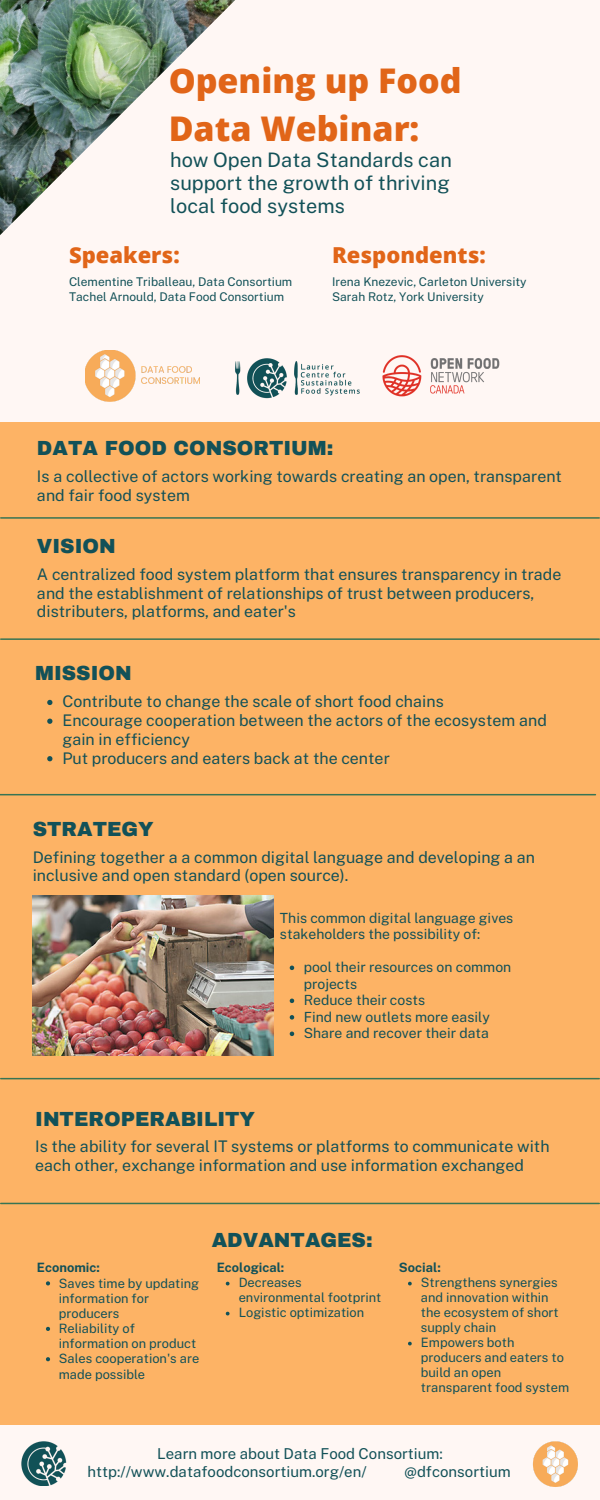
<style>
.page{position:relative;width:600px;height:1500px;background:#fdb365}
.page>*{position:absolute;margin:0;border:0;box-sizing:border-box;transform-origin:0 0}
.t1{font:800 34px/47.2px "Open Sans";color:#e16518}
.t2{font:800 22px "Open Sans";color:#e16518}
.t3{font:900 20px "Archivo";color:#125158}
.t4{font:20px/23.2px "Public Sans";color:#125158;text-align:justify}
.t5{font:16px/18.8px "Public Sans";color:#125158}
.t6{font:15px "Public Sans";color:#125158}
.t7{font:14px/16.5px "Public Sans";color:#125158}
.t8{font:12.9px/15px "Public Sans";color:#125158}
.t9{font:700 12.9px "Public Sans";color:#125158}
.t10{font:12px "Public Sans";color:#125158}
</style>
<div class="page">
<div style="left:0;top:0;width:600px;height:422px;background:#fff7f4"></div>
<div style="left:0;top:1426px;width:600px;height:74px;background:#fff7f4"></div>
<hr style="left:1px;top:638px;width:598px;height:2px;background:#377453">
<hr style="left:1px;top:1078px;width:598px;height:1px;background:#377453">
<hr style="left:1px;top:517px;width:598px;height:2px;background:#377453">
<hr style="left:0;top:794px;width:595px;height:1px;background:#377453">
<hr style="left:1px;top:1203px;width:598px;height:1px;background:#377453">
<img style="left:383px;top:356px;width:116px;height:40px">
<img style="left:85px;top:350px;width:115px;height:52px">
<img style="left:235px;top:358px;width:125px;height:41px">
<img style="left:0;top:0;width:235px;height:235px">
<img style="left:33px;top:895px;width:241px;height:161px">
<img style="left:533px;top:1441px;width:45px;height:46px">
<img style="left:21px;top:1441px;width:46px;height:45px">
<svg style="left:47px;top:700px;width:5px;height:5px"></svg>
<svg style="left:47px;top:719px;width:5px;height:5px"></svg>
<svg style="left:47px;top:756px;width:5px;height:5px"></svg>
<svg style="left:290px;top:966px;width:4px;height:4px"></svg>
<svg style="left:290px;top:999px;width:4px;height:4px"></svg>
<svg style="left:290px;top:1015px;width:4px;height:5px"></svg>
<svg style="left:290px;top:1032px;width:4px;height:4px"></svg>
<svg style="left:46px;top:1281px;width:4px;height:4px"></svg>
<svg style="left:46px;top:1327px;width:4px;height:4px"></svg>
<svg style="left:46px;top:1357px;width:4px;height:4px"></svg>
<svg style="left:226px;top:1282px;width:4px;height:3px"></svg>
<svg style="left:226px;top:1312px;width:4px;height:3px"></svg>
<svg style="left:408px;top:1282px;width:4px;height:3px"></svg>
<svg style="left:408px;top:1342px;width:4px;height:3px"></svg>
<p class="t1" style="left:169px;top:57px;width:294px">Opening up Food<br>Data Webinar:</p>
<p class="t4" style="left:170px;top:148px;width:283px">how Open Data Standards can support the growth of thriving local food systems</p>
<p class="t2" style="left:69px;top:239px;width:112px">Speakers:</p>
<p class="t2" style="left:332px;top:239px;width:155px">Respondents:</p>
<p class="t10" style="left:69px;top:275px;width:225px">Clementine Triballeau, Data Consortium</p>
<p class="t10" style="left:69px;top:289px;width:217px">Tachel Arnould, Data Food Consortium</p>
<p class="t10" style="left:332px;top:275px;width:196px">Irena Knezevic, Carleton University</p>
<p class="t10" style="left:332px;top:289px;width:153px">Sarah Rotz, York University</p>
<p class="t3" style="left:37px;top:438px;width:298px">DATA FOOD CONSORTIUM:</p>
<p class="t5" style="left:37px;top:467px;width:527px">Is a collective of actors working towards creating an open, transparent and fair food system</p>
<p class="t3" style="left:37px;top:536px;width:80px">VISION</p>
<p class="t5" style="left:37px;top:565px;width:526px">A centralized food system platform that ensures transparency in trade and the establishment of relationships of trust between producers, distributers, platforms, and eater's</p>
<p class="t3" style="left:35px;top:663px;width:98px">MISSION</p>
<p class="t5" style="left:62px;top:692px;width:383px">Contribute to change the scale of short food chains</p>
<p class="t5" style="left:62px;top:711px;width:486px">Encourage cooperation between the actors of the ecosystem and gain in efficiency</p>
<p class="t5" style="left:62px;top:748px;width:329px">Put producers and eaters back at the center</p>
<p class="t3" style="left:33px;top:818px;width:123px">STRATEGY</p>
<p class="t5" style="left:33px;top:847px;width:504px">Defining together a a common digital language and developing a an inclusive and open standard (open source).</p>
<p class="t7" style="left:280px;top:910px;width:235px">This common digital language gives stakeholders the possibility of:</p>
<p class="t7" style="left:304px;top:959px;width:209px">pool their resources on common projects</p>
<p class="t7" style="left:304px;top:992px;width:123px">Reduce their costs</p>
<p class="t7" style="left:304px;top:1009px;width:188px">Find new outlets more easily</p>
<p class="t7" style="left:304px;top:1025px;width:187px">Share and recover their data</p>
<p class="t3" style="left:35px;top:1108px;width:221px">INTEROPERABILITY</p>
<p class="t5" style="left:35px;top:1137px;width:516px">Is the ability for several IT systems or platforms to communicate with each other, exchange information and use information exchanged</p>
<p class="t9" style="left:37px;top:1260px;width:64px">Economic:</p>
<p class="t8" style="left:59px;top:1275px;width:142px">Saves time by updating information for producers</p>
<p class="t8" style="left:59px;top:1321px;width:139px">Reliability of information on product</p>
<p class="t8" style="left:59px;top:1351px;width:142px">Sales cooperation's are made possible</p>
<p class="t3" style="left:212px;top:1229px;width:163px">ADVANTAGES:</p>
<p class="t9" style="left:217px;top:1260px;width:69px">Ecological:</p>
<p class="t8" style="left:239px;top:1275px;width:144px">Decreases environmental footprint</p>
<p class="t8" style="left:239px;top:1305px;width:127px">Logistic optimization</p>
<p class="t9" style="left:399px;top:1260px;width:43px">Social:</p>
<p class="t8" style="left:421px;top:1275px;width:139px">Strengthens synergies and innovation within the ecosystem of short supply chain</p>
<p class="t8" style="left:421px;top:1335px;width:150px">Empowers both producers and eaters to build an open transparent food system</p>
<p class="t6" style="left:157px;top:1445px;width:287px">Learn more about Data Food Consortium:</p>
<p class="t6" style="left:87px;top:1463px;width:281px">http://www.datafoodconsortium.org/en/</p>
<p class="t6" style="left:405px;top:1463px;width:108px">@dfconsortium</p>
</div>
